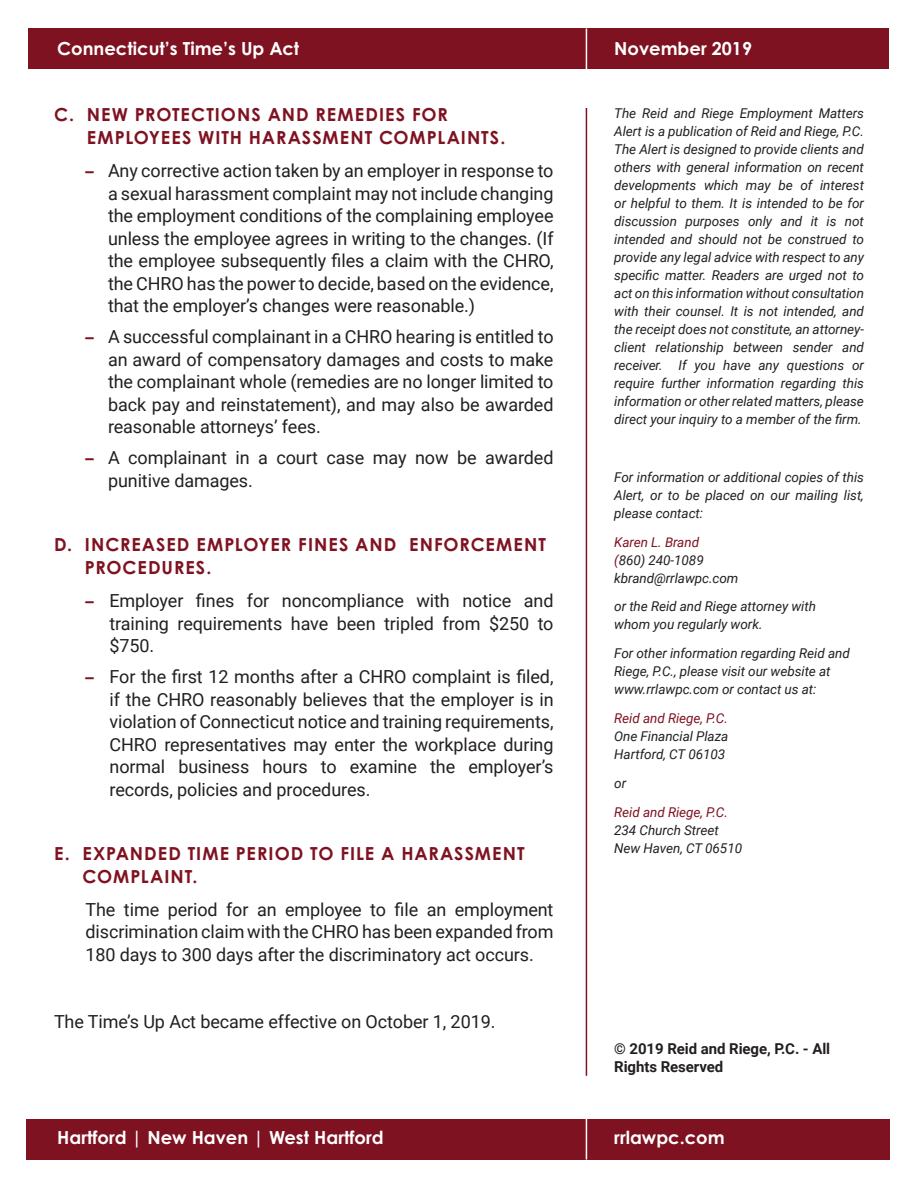
<style>
.page{position:relative;width:918px;height:1188px;background:#fff}
.page>*{position:absolute;margin:0;border:0;box-sizing:border-box;transform-origin:0 0}
.Body_Copy{font:18px/22.5px "Roboto";letter-spacing:-.005em;color:#231f20;text-align:justify}
.Body_Copy-2{font:700 18px/22.5px "Century Gothic Pro";letter-spacing:.055em;color:#7f1221}
.Body_Copy-3{font:700 18px "Century Gothic Pro";color:#fff}
.t1{font:700 15px/18px "Roboto";letter-spacing:-.005em;color:#231f20}
.Body_Copy-4{font:italic 13.5px/18px "Roboto";letter-spacing:-.005em;color:#231f20}
.s1{font-family:"Century Gothic Pro";font-weight:700;font-size:16.5px;color:#7f1221}
.s2{color:#7f1221}
</style>
<div class="page">
<div style="left:28px;top:28px;width:862px;height:41px;background:#7f1221"></div>
<hr style="left:586px;top:28px;width:1px;height:54px;background:#fff">
<hr style="left:586px;top:108px;width:1px;height:968px;background:#7f1221">
<div style="left:26px;top:1119px;width:864px;height:41px;background:#7f1221"></div>
<hr style="left:586px;top:1119px;width:1px;height:41px;background:#fff">
<p class="Body_Copy-3" style="left:57px;top:37px;width:244px">Connecticut’s Time’s Up Act</p>
<p class="Body_Copy-3" style="left:614px;top:37px;width:139px">November 2019</p>
<p class="Body_Copy-2" style="left:87px;top:103px;width:420px;text-indent:-33px">C. NEW PROTECTIONS AND REMEDIES FOR<br>EMPLOYEES WITH HARASSMENT COMPLAINTS.</p>
<p class="Body_Copy" style="left:108px;top:159px;width:447px;text-indent:-22px"><span class="s1">–</span> Any corrective action taken by an employer in response to a sexual harassment complaint may not include changing the employment conditions of the complaining employee unless the employee agrees in writing to the changes. (If the employee subsequently files a claim with the CHRO, the CHRO has the power to decide, based on the evidence, that the employer’s changes were reasonable.)</p>
<p class="Body_Copy" style="left:108px;top:325px;width:447px;text-indent:-22px"><span class="s1">–</span> A successful complainant in a CHRO hearing is entitled to an award of compensatory damages and costs to make the complainant whole (remedies are no longer limited to back pay and reinstatement), and may also be awarded reasonable attorneys’ fees.</p>
<p class="Body_Copy" style="left:108px;top:446px;width:447px;text-indent:-22px"><span class="s1">–</span> A complainant in a court case may now be awarded punitive damages.</p>
<p class="Body_Copy-2" style="left:85px;top:533px;width:462px;text-indent:-31px">D. INCREASED EMPLOYER FINES AND ENFORCEMENT<br>PROCEDURES.</p>
<p class="Body_Copy" style="left:110px;top:589px;width:446px;text-indent:-24px"><span class="s1">–</span> Employer fines for noncompliance with notice and training requirements have been tripled from $250 to $750.</p>
<p class="Body_Copy" style="left:110px;top:665px;width:446px;text-indent:-24px"><span class="s1">–</span> For the first 12 months after a CHRO complaint is filed, if the CHRO reasonably believes that the employer is in violation of Connecticut notice and training requirements, CHRO representatives may enter the workplace during normal business hours to examine the employer’s records, policies and procedures.</p>
<p class="Body_Copy-2" style="left:83px;top:842px;width:444px;text-indent:-29px">E. EXPANDED TIME PERIOD TO FILE A HARASSMENT<br>COMPLAINT.</p>
<p class="Body_Copy" style="left:86px;top:898px;width:470px">The time period for an employee to file an employment discrimination claim with the CHRO has been expanded from 180 days to 300 days after the discriminatory act occurs.</p>
<p class="Body_Copy" style="left:54px;top:1009px;width:443px">The Time’s Up Act became effective on October 1, 2019.</p>
<p class="Body_Copy-4" style="left:614px;top:104px;width:251px;text-align:justify">The Reid and Riege Employment Matters Alert is a publication of Reid and Riege, P.C.<br>The Alert is designed to provide clients and others with general information on recent developments which may be of interest or helpful to them. It is intended to be for discussion purposes only and it is not intended and should not be construed to provide any legal advice with respect to any specific matter. Readers are urged not to act on this information without consultation with their counsel. It is not intended, and the receipt does not constitute, an attorney&shy;client relationship between sender and receiver. If you have any questions or require further information regarding this information or other related matters, please direct your inquiry to a member of the firm.</p>
<p class="Body_Copy-4" style="left:614px;top:467px;width:251px;text-align:justify">For information or additional copies of this Alert, or to be placed on our mailing list, please contact:</p>
<p class="Body_Copy-4" style="left:614px;top:532px;width:126px"><span class="s2">Karen L. Brand<br>(</span>860) 240-1089 kbrand@rrlawpc.com</p>
<p class="Body_Copy-4" style="left:614px;top:597px;width:203px">or the Reid and Riege attorney with whom you regularly work.</p>
<p class="Body_Copy-4" style="left:614px;top:644px;width:237px">For other information regarding Reid and<br>Riege, P.C., please visit our website at www.rrlawpc.com or contact us at:</p>
<p class="Body_Copy-4" style="left:614px;top:709px;width:116px;text-align:justify"><span class="s2">Reid and Riege, P.C.<br></span>One Financial Plaza Hartford, CT 06103</p>
<p class="Body_Copy-4" style="left:614px;top:773px;width:13px">or</p>
<p class="Body_Copy-4" style="left:614px;top:802px;width:129px"><span class="s2">Reid and Riege, P.C.<br></span>234 Church Street<br>New Haven, CT 06510</p>
<p class="t1" style="left:614px;top:1039px;width:218px">© 2019 Reid and Riege, P.C. - All<br>Rights Reserved</p>
<p class="Body_Copy-3" style="left:57px;top:1126px;width:328px">Hartford | New Haven | West Hartford</p>
<p class="Body_Copy-3" style="left:614px;top:1126px;width:112px">rrlawpc.com</p>
</div>
